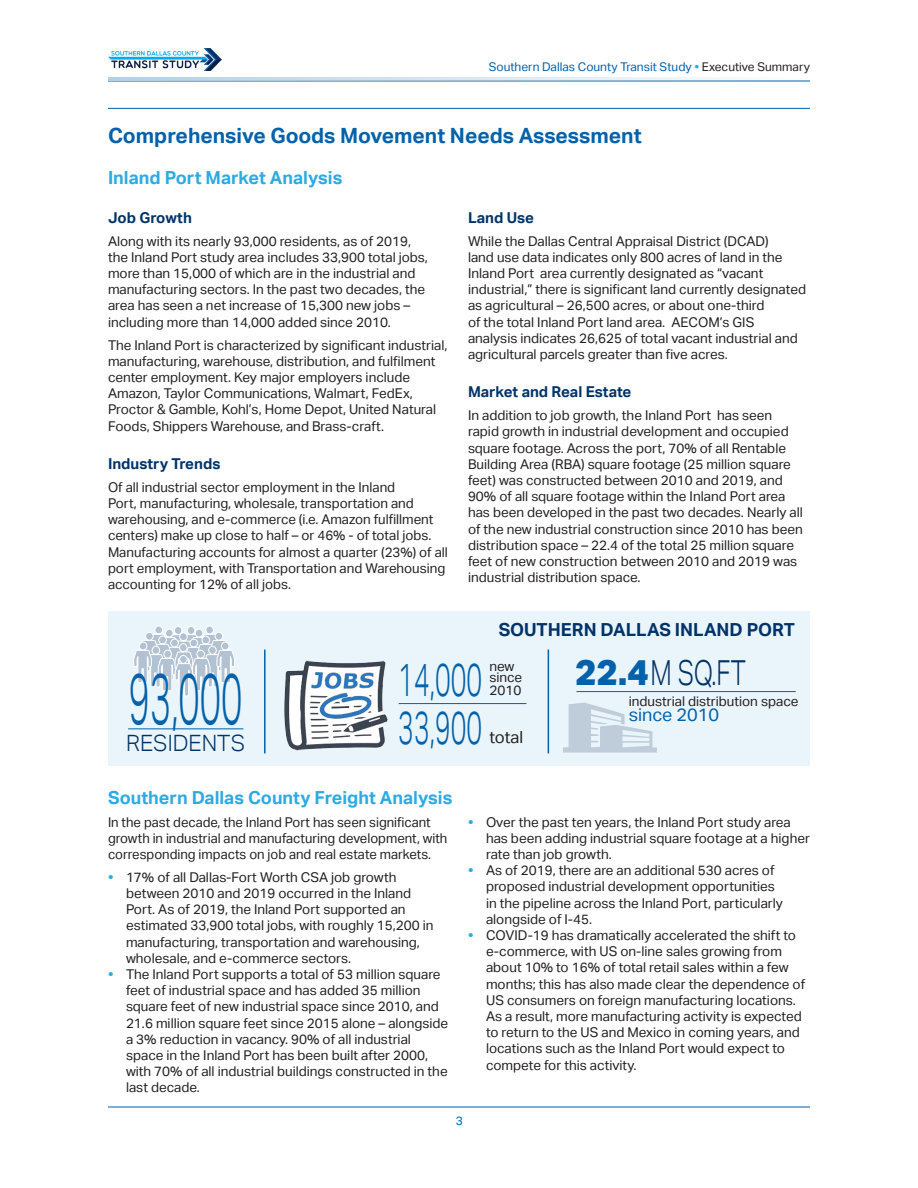
<style>
.page{position:relative;width:918px;height:1188px;background:#fff}
.page>*{position:absolute;margin:0;border:0;box-sizing:border-box;transform-origin:0 0}
.Body{font:300 72px "AECOM Sans";color:#0161ab;scale:.5 1}
.Body-2{font:300 46.5px "AECOM Sans";color:#0161ab;scale:.57 1}
.Body-3{font:300 34.5px "AECOM Sans";color:#003368;scale:.74 1}
.Body-4{font:300 22.5px "AECOM Sans";color:#003368}
.Heading_2_-_ES{font:700 21px "AECOM Sans";color:#0161ab}
.Heading_3_-_ES{font:700 18px "AECOM Sans";color:#2caae2}
.Body-5{font:700 18px "AECOM Sans";color:#003368}
.Body-6{font:18px "AECOM Sans";color:#0161ab}
.Body-7{font:16.65px "AECOM Sans";color:#231f20}
.Heading_4{font:700 15px "AECOM Sans";color:#003368}
.Body-8{font:13.5px/16.2px "AECOM Sans";color:#231f20}
.t1{font:12px "AECOM Sans";color:#0161ab}
.s1{font-weight:700;color:#2caae2}
.s2{color:#231f20}
.s3{font-weight:800;font-size:36px;color:#0161ab}
</style>
<div class="page">
<img style="left:108px;top:49px;width:113px;height:22px">
<hr style="left:108px;top:81px;width:702px;height:1px;background:#0161ab">
<hr style="left:108px;top:1107px;width:702px;height:1px;background:#0161ab">
<svg style="left:108px;top:77px;width:702px;height:4px"></svg>
<hr style="left:108px;top:108px;width:702px;height:1px;background:#0161ab">
<div style="left:108px;top:611px;width:702px;height:154px;background:#eaf5fb"></div>
<hr style="left:264px;top:650px;width:2px;height:103px;background:#0161ab">
<hr style="left:128px;top:728px;width:115px;height:1px;background:#0161ab">
<img style="left:285px;top:660px;width:102px;height:91px">
<hr style="left:399px;top:703px;width:127px;height:1px;background:#0161ab">
<hr style="left:548px;top:650px;width:1px;height:103px;background:#0161ab">
<svg style="left:133px;top:626px;width:102px;height:70px"></svg>
<svg style="left:563px;top:702px;width:94px;height:51px"></svg>
<hr style="left:576px;top:691px;width:220px;height:1px;background:#0161ab">
<p class="t1" style="left:489px;top:60px;width:323px">Southern Dallas County Transit Study <span class="s1">•</span> <span class="s2">Executive Summary</span></p>
<p class="Heading_2_-_ES" style="left:108px;top:123px;width:535px">Comprehensive Goods Movement Needs Assessment</p>
<p class="Heading_3_-_ES" style="left:108px;top:168px;width:236px">Inland Port Market Analysis</p>
<p class="Heading_4" style="left:108px;top:209px;width:85px">Job Growth</p>
<p class="Body-8" style="left:108px;top:233px;width:322px">Along with its nearly 93,000 residents, as of 2019, the Inland Port study area includes 33,900 total jobs, more than 15,000 of which are in the industrial and manufacturing sectors. In the past two decades, the area has seen a net increase of 15,300 new jobs – including more than 14,000 added since 2010.</p>
<p class="Body-8" style="left:108px;top:337px;width:341px">The Inland Port is characterized by significant industrial, manufacturing, warehouse, distribution, and fulfilment center employment. Key major employers include Amazon, Taylor Communications, Walmart, FedEx, Proctor &amp; Gamble, Kohl’s, Home Depot, United Natural Foods, Shippers Warehouse, and Brass-craft.</p>
<p class="Heading_4" style="left:108px;top:455px;width:114px">Industry Trends</p>
<p class="Body-8" style="left:108px;top:479px;width:341px">Of all industrial sector employment in the Inland<br>Port, manufacturing, wholesale, transportation and warehousing, and e-commerce (i.e. Amazon fulfillment centers) make up close to half – or 46% - of total jobs.<br>Manufacturing accounts for almost a quarter (23%) of all port employment, with Transportation and Warehousing accounting for 12% of all jobs.</p>
<p class="Heading_4" style="left:468px;top:209px;width:68px">Land Use</p>
<p class="Body-8" style="left:468px;top:233px;width:340px">While the Dallas Central Appraisal District (DCAD)<br>land use data indicates only 800 acres of land in the Inland Port area currently designated as “vacant industrial,” there is significant land currently designated as agricultural – 26,500 acres, or about one-third<br>of the total Inland Port land area. AECOM’s GIS analysis indicates 26,625 of total vacant industrial and agricultural parcels greater than five acres.</p>
<p class="Heading_4" style="left:468px;top:383px;width:165px">Market and Real Estate</p>
<p class="Body-8" style="left:468px;top:407px;width:336px">In addition to job growth, the Inland Port has seen rapid growth in industrial development and occupied square footage. Across the port, 70% of all Rentable Building Area (RBA) square footage (25 million square feet) was constructed between 2010 and 2019, and 90% of all square footage within the Inland Port area has been developed in the past two decades. Nearly all of the new industrial construction since 2010 has been distribution space – 22.4 of the total 25 million square feet of new construction between 2010 and 2019 was industrial distribution space.</p>
<p class="Body" style="left:129px;top:657px;width:229px">93,000</p>
<p class="Body-4" style="left:126px;top:730px;width:120px">RESIDENTS</p>
<p class="Body-5" style="left:499px;top:619px;width:298px">SOUTHERN DALLAS INLAND PORT</p>
<p class="Body-2" style="left:398px;top:652px;width:149px">14,000</p>
<p class="Body-2" style="left:398px;top:701px;width:149px">33,900</p>
<p class="Body-8" style="left:489px;top:661px;width:34px;line-height:11.2px">new since</p>
<p class="Body-8" style="left:489px;top:682px;width:33px">2010</p>
<p class="Body-7" style="left:489px;top:728px;width:35px">total</p>
<p class="Body-3" style="left:575px;top:653px;width:232px"><span class="s3">22.4</span> M SQ.FT</p>
<p class="Body-8" style="left:629px;top:694px;width:171px">industrial distribution space</p>
<p class="Body-6" style="left:629px;top:705px;width:92px">since 2010</p>
<p class="Heading_3_-_ES" style="left:108px;top:787px;width:346px">Southern Dallas County Freight Analysis</p>
<p class="Body-8" style="left:108px;top:814px;width:341px">In the past decade, the Inland Port has seen significant growth in industrial and manufacturing development, with corresponding impacts on job and real estate markets.</p>
<p class="Body-8" style="left:126px;top:869px;width:309px;text-indent:-18px"><span class="s1">•</span> 17% of all Dallas-Fort Worth CSA job growth between 2010 and 2019 occurred in the Inland Port. As of 2019, the Inland Port supported an estimated 33,900 total jobs, with roughly 15,200 in manufacturing, transportation and warehousing, wholesale, and e-commerce sectors.</p>
<p class="Body-8" style="left:126px;top:966px;width:324px;text-indent:-18px"><span class="s1">•</span> The Inland Port supports a total of 53 million square feet of industrial space and has added 35 million square feet of new industrial space since 2010, and 21.6 million square feet since 2015 alone – alongside a 3% reduction in vacancy. 90% of all industrial space in the Inland Port has been built after 2000, with 70% of all industrial buildings constructed in the last decade.</p>
<p class="Body-8" style="left:486px;top:814px;width:326px;text-indent:-18px"><span class="s1">•</span> Over the past ten years, the Inland Port study area has been adding industrial square footage at a higher rate than job growth.</p>
<p class="Body-8" style="left:486px;top:862px;width:298px;text-indent:-18px"><span class="s1">•</span> As of 2019, there are an additional 530 acres of proposed industrial development opportunities in the pipeline across the Inland Port, particularly alongside of I-45.</p>
<p class="Body-8" style="left:486px;top:927px;width:321px;text-indent:-18px"><span class="s1">•</span> COVID-19 has dramatically accelerated the shift to e-commerce, with US on-line sales growing from about 10% to 16% of total retail sales within a few months; this has also made clear the dependence of US consumers on foreign manufacturing locations.<br>As a result, more manufacturing activity is expected to return to the US and Mexico in coming years, and locations such as the Inland Port would expect to compete for this activity.</p>
<p class="t1" style="left:456px;top:1114px;width:9px">3</p>
</div>
